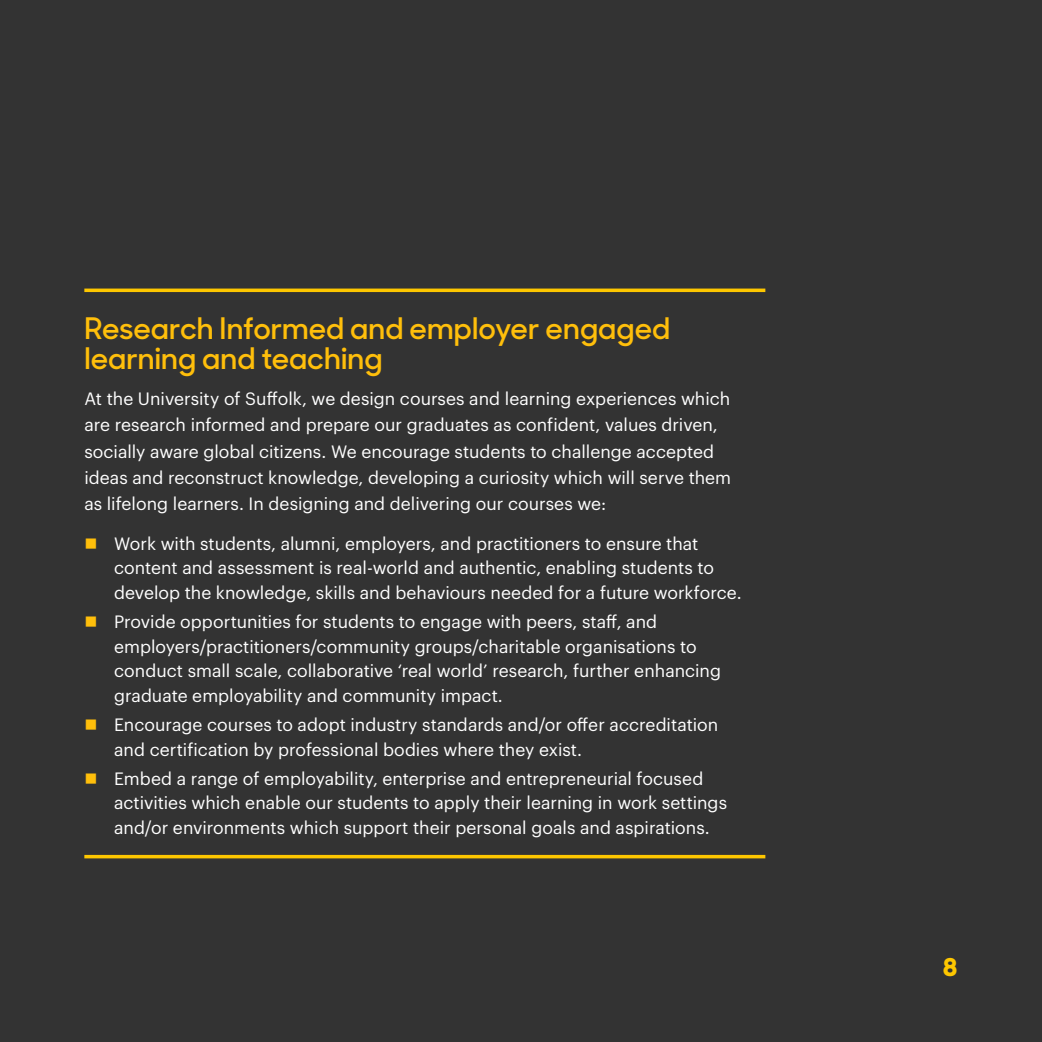
<style>
.page{position:relative;width:1042px;height:1042px;background:#333}
.page>*{position:absolute;margin:0;border:0;box-sizing:border-box;transform-origin:0 0}
.Heading_2{font:600 29.75px/29.8px "Sharp Sans No 1";letter-spacing:.005em;color:#ffbf0b}
.t1{font:800 24.5px "Sharp Sans No 1";color:#fec700}
.Body_Text{font:17.5px/24.5px "Graphik";color:#fff}
</style>
<div class="page">
<svg style="left:84px;top:288px;width:681px;height:4px;background:#e1b207"></svg>
<hr style="left:84px;top:855px;width:681px;height:3px;background:#fec700">
<h2 class="Heading_2" style="left:84px;top:312px;width:587px">Research Informed and employer engaged learning and teaching</h2>
<p class="Body_Text" style="left:84px;top:384px;width:648px;line-height:26.2px">At the University of Suffolk, we design courses and learning experiences which are research informed and prepare our graduates as confident, values driven, socially aware global citizens. We encourage students to challenge accepted ideas and reconstruct knowledge, developing a curiosity which will serve them as lifelong learners. In designing and delivering our courses we:</p>
<p class="Body_Text" style="left:114px;top:529px;width:629px">Work with students, alumni, employers, and practitioners to ensure that content and assessment is real-world and authentic, enabling students to develop the knowledge, skills and behaviours needed for a future workforce.</p>
<p class="Body_Text" style="left:114px;top:608px;width:608px">Provide opportunities for students to engage with peers, staff, and employers/practitioners/community groups/charitable organisations to conduct small scale, collaborative ‘real world’ research, further enhancing graduate employability and community impact.</p>
<p class="Body_Text" style="left:114px;top:711px;width:605px">Encourage courses to adopt industry standards and/or offer accreditation and certification by professional bodies where they exist.</p>
<p class="Body_Text" style="left:114px;top:765px;width:614px">Embed a range of employability, enterprise and entrepreneurial focused activities which enable our students to apply their learning in work settings and/or environments which support their personal goals and aspirations.</p>
<h2 class="t1" style="left:943px;top:949px;width:16px">8</h2>
</div>
